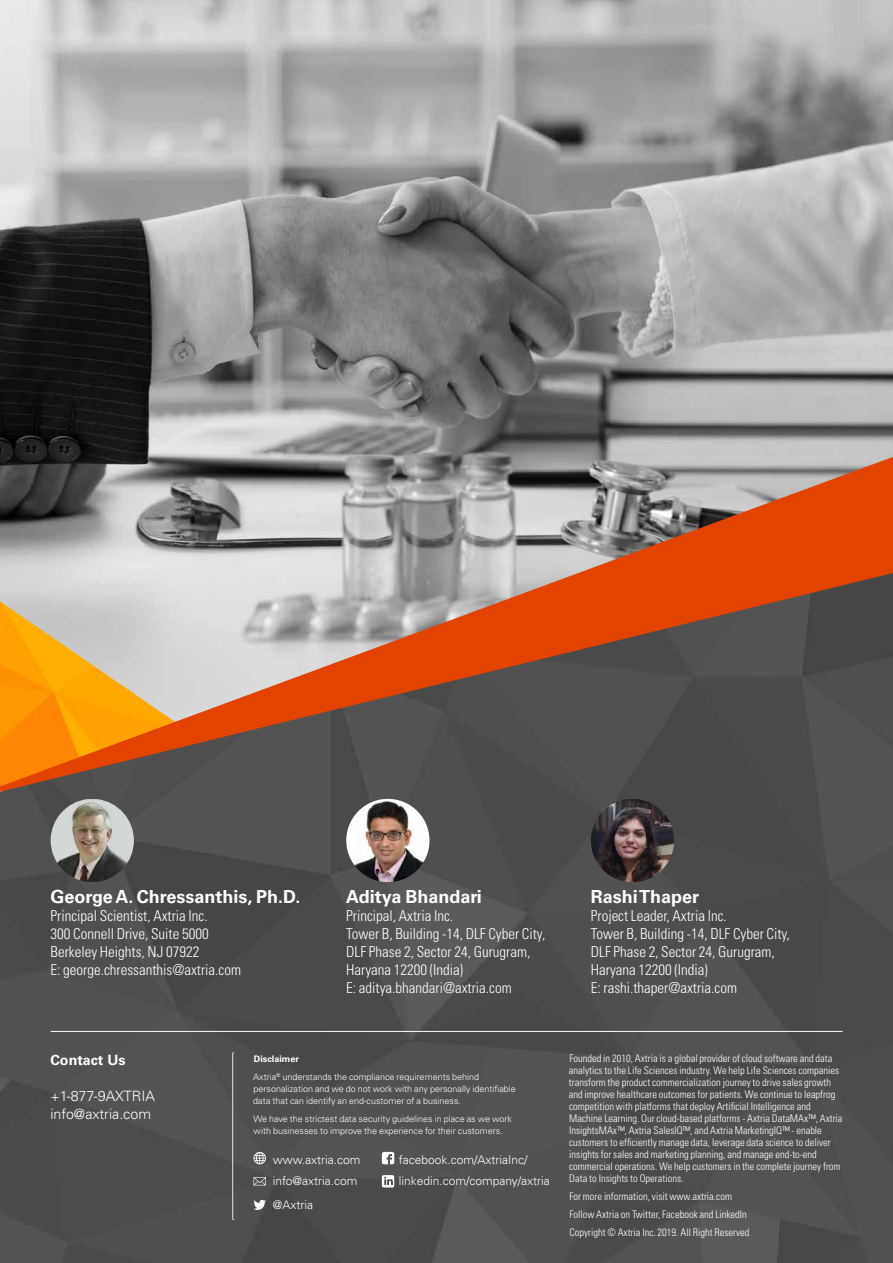
<style>
.page{position:relative;width:893px;height:1263px;background:#fff}
.page>*{position:absolute;margin:0;border:0;box-sizing:border-box;transform-origin:0 0}
.t1{font:700 18px "Univers LT Std";color:#fff}
.t2{font:300 condensed 15px/18px "Univers LT Std";color:#fff}
.t3{font:300 14.25px/18px "Univers LT Std";color:#fff}
.t4{font:700 14.25px "Univers LT Std";color:#fff}
.t5{font:300 12px/21px "Univers LT Std";color:#fff}
.t6{font:300 condensed 10.5px/12px "Univers LT Std";color:#fff}
.t7{font:300 9px/12px "Univers LT Std";color:#fff}
.s1{font-weight:700}
</style>
<div class="page">
<img style="left:0;top:0;width:893px;height:457px">
<img style="left:0;top:792px;width:893px;height:471px">
<svg style="left:0;top:457px;width:893px;height:335px;background:#9b7965"></svg>
<svg style="left:254px;top:1152px;width:12px;height:12px"></svg>
<svg style="left:382px;top:1152px;width:12px;height:12px"></svg>
<svg style="left:254px;top:1177px;width:12px;height:8px"></svg>
<svg style="left:382px;top:1175px;width:12px;height:12px"></svg>
<svg style="left:254px;top:1200px;width:12px;height:10px"></svg>
<svg style="left:232px;top:1053px;width:2px;height:167px"></svg>
<hr style="left:51px;top:1031px;width:792px;height:1px;background:#fff">
<img style="left:51px;top:799px;width:83px;height:83px">
<img style="left:346px;top:799px;width:83px;height:83px;border-radius:42px">
<img style="left:591px;top:799px;width:83px;height:83px">
<h1 class="t1" style="left:51px;top:886px;width:251px">George A. Chressanthis, Ph.D.</h1>
<h2 class="t2" style="left:51px;top:906px;width:192px">Principal Scientist, Axtria Inc.<br>300 Connell Drive, Suite 5000<br>Berkeley Heights, NJ 07922<br>E: george.chressanthis@axtria.com</h2>
<h1 class="t1" style="left:346px;top:886px;width:137px">Aditya Bhandari</h1>
<h2 class="t2" style="left:346px;top:906px;width:201px">Principal, Axtria Inc.<br>Tower B, Building -14, DLF Cyber City,<br>DLF Phase 2, Sector 24, Gurugram,<br>Haryana 12200 (India)<br>E: aditya.bhandari@axtria.com</h2>
<h1 class="t1" style="left:591px;top:886px;width:110px">Rashi Thaper</h1>
<h2 class="t2" style="left:591px;top:906px;width:201px">Project Leader, Axtria Inc.<br>Tower B, Building -14, DLF Cyber City,<br>DLF Phase 2, Sector 24, Gurugram,<br>Haryana 12200 (India)<br>E: rashi.thaper@axtria.com</h2>
<h3 class="t4" style="left:50px;top:1051px;width:77px">Contact Us</h3>
<h3 class="t3" style="left:50px;top:1086px;width:106px">+1-877-9AXTRIA info@axtria.com</h3>
<p class="t7" style="left:253px;top:1049px;width:227px;line-height:18px"><span class="s1">Disclaimer<br></span>Axtria<sup>®</sup> understands the compliance requirements behind</p>
<p class="t7" style="left:253px;top:1082px;width:264px">personalization and we do not work with any personally identifiable data that can identify an end-customer of a business.</p>
<p class="t7" style="left:254px;top:1112px;width:260px">We have the strictest data security guidelines in place as we work with businesses to improve the experience for their customers.</p>
<p class="t5" style="left:399px;top:1149px;width:152px">facebook.com/AxtriaInc/ linkedin.com/company/axtria</p>
<p class="t5" style="left:273px;top:1149px;width:89px">www.axtria.com info@axtria.com</p>
<p class="t5" style="left:273px;top:1194px;width:42px">@Axtria</p>
<p class="t6" style="left:569px;top:1052px;width:275px">Founded in 2010, Axtria is a global provider of cloud software and data analytics to the Life Sciences industry. We help Life Sciences companies transform the product commercialization journey to drive sales growth and improve healthcare outcomes for patients. We continue to leapfrog competition with platforms that deploy Artificial Intelligence and Machine Learning. Our cloud-based platforms - Axtria DataMAx™, Axtria InsightsMAx™, Axtria SalesIQ™, and Axtria MarketingIQ™ - enable customers to efficiently manage data, leverage data science to deliver insights for sales and marketing planning, and manage end-to-end commercial operations. We help customers in the complete journey from Data to Insights to Operations.</p>
<p class="t6" style="left:569px;top:1187px;width:182px;line-height:18px">For more information, visit www.axtria.com<br>Follow Axtria on Twitter, Facebook and LinkedIn<br>Copyright © Axtria Inc. 2019. All Right Reserved</p>
</div>
